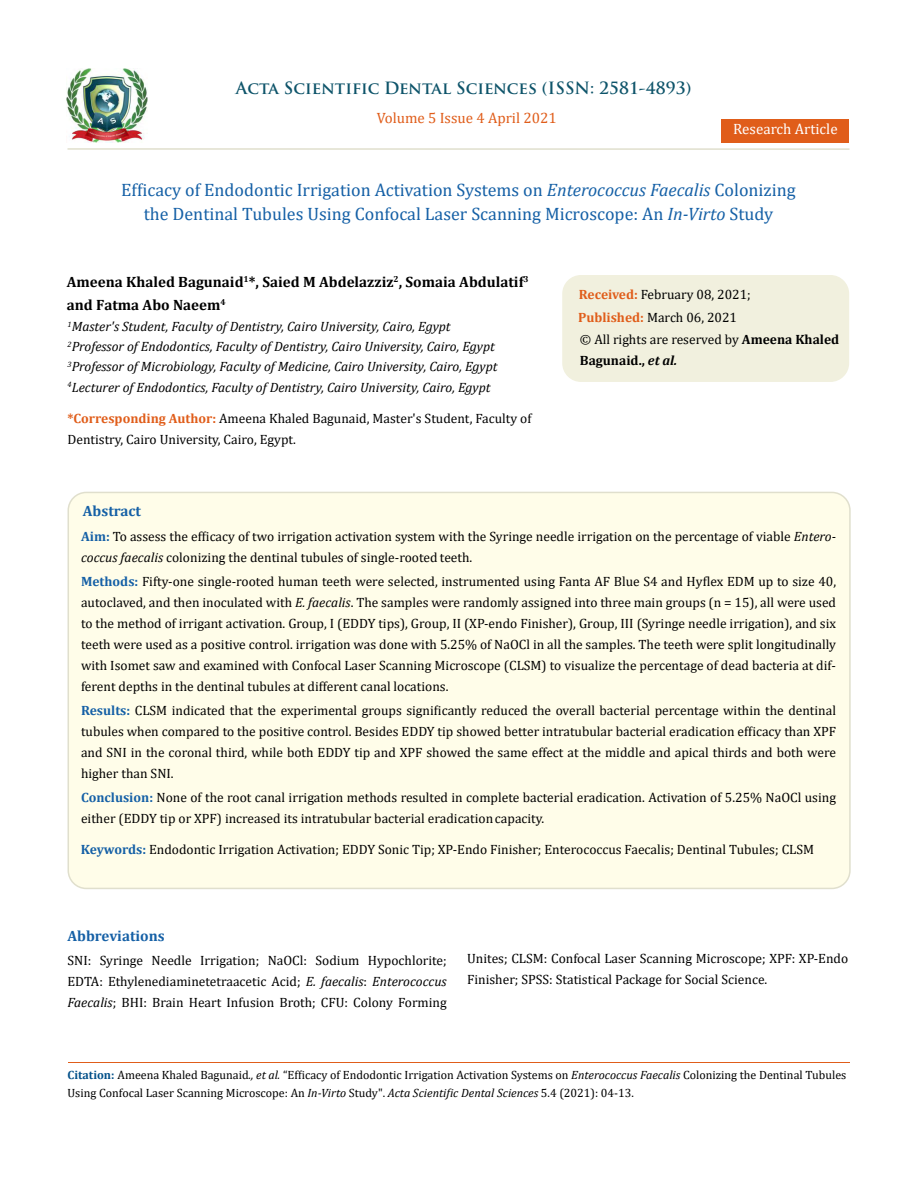
<style>
.page{position:relative;width:917px;height:1188px;background:#fff}
.page>*{position:absolute;margin:0;border:0;box-sizing:border-box;transform-origin:0 0}
.t1{font:18px/24px "Cambria";color:#1560a6;text-align:center}
.t2{font:700 16.5px "Trajan Pro";color:#0e546a}
.t3{font:700 15px/22.5px "Cambria";color:#000}
.t4{font:15px "Cambria";color:#e05d1a}
.t5{font:700 15px "Cambria";color:#1560a6}
.t6{font:15px "Cambria";color:#fff}
.t7{font:13.5px/21px "Cambria";color:#000}
.t8{font:italic 13.5px/20.2px "Cambria";color:#000}
.t9{font:12px/18px "Cambria";color:#000}
.s1{font-style:italic}
.s2{font-style:inherit}
.s3{font-weight:700;color:#e05d1a}
.s4{font-weight:700}
.s5{font-weight:700;font-style:italic}
.s6{font-weight:700;color:#1560a6}
.s7{font-weight:700;color:#035089}
</style>
<div class="page">
<img style="left:67px;top:68px;width:80px;height:74px">
<div style="left:721px;top:119px;width:128px;height:23px;background:#e05d1a"></div>
<div style="left:563px;top:276px;width:285px;height:105px;background:#f1f0de;border-radius:18px"></div>
<div style="left:562px;top:275px;width:287px;height:107px;border:2px solid #f1f0de;border-radius:18px"></div>
<div style="left:68px;top:492px;width:781px;height:396px;background:#fffde9;border-radius:18px"></div>
<div style="left:67px;top:492px;width:783px;height:397px;border:2px solid #e0dfcd;border-radius:18px"></div>
<hr style="left:68px;top:1063px;width:781px;height:1px;background:#e05d1a">
<hr style="left:67px;top:148px;width:782px;height:2px;background:#e0dfcd">
<p class="t2" style="left:236px;top:77px;width:457px">Acta Scientific Dental Sciences (ISSN: 2581-4893)</p>
<p class="t4" style="left:376px;top:109px;width:182px">Volume 5 Issue 4 April 2021</p>
<p class="t6" style="left:733px;top:120px;width:106px">Research Article</p>
<h1 class="t1" style="left:121px;top:178px;width:676px">Efficacy of Endodontic Irrigation Activation Systems on <span class="s1">Enterococcus Faecalis</span> Colonizing the Dentinal Tubules Using Confocal Laser Scanning Microscope: An <span class="s1">In-Virto</span> Study</h1>
<p class="t3" style="left:67px;top:270px;width:463px">Ameena Khaled Bagunaid<sup>1</sup>*, Saied M Abdelazziz<sup>2</sup>, Somaia Abdulatif<sup>3 </sup>and <span class="s2">Fatma Abo Naeem</span><sup>4</sup></p>
<p class="t8" style="left:67px;top:316px;width:431px"><sup>1</sup>Master's Student, Faculty of Dentistry, Cairo University, Cairo, Egypt <sup>2</sup>Professor of Endodontics, Faculty of Dentistry, Cairo University, Cairo, Egypt <sup>3</sup>Professor of Microbiology, Faculty of Medicine, Cairo University, Cairo, Egypt <sup>4</sup>Lecturer of Endodontics, Faculty of Dentistry, Cairo University, Cairo, Egypt</p>
<p class="t7" style="left:67px;top:408px;width:465px"><span class="s3">*Corresponding Author:</span> Ameena Khaled Bagunaid, Master's Student, Faculty of<br>Dentistry, Cairo University, Cairo, Egypt.</p>
<p class="t7" style="left:578px;top:283px;width:174px;line-height:23px"><span class="s3">Received:</span> February 08, 2021;<br><span class="s3">Published:</span> March 06, 2021</p>
<p class="t7" style="left:580px;top:328px;width:261px">© All rights are reserved by <span class="s4">Ameena Khaled<br>Bagunaid.,</span> <span class="s5">et al.</span></p>
<p class="t5" style="left:83px;top:500px;width:60px">Abstract</p>
<p class="t7" style="left:81px;top:526px;width:756px"><span class="s6">Aim:</span> To assess the efficacy of two irrigation activation system with the Syringe needle irrigation on the percentage of viable <span class="s1">Entero&shy;coccus faecalis</span> colonizing the dentinal tubules of single-rooted teeth.</p>
<p class="t7" style="left:81px;top:571px;width:756px;text-align:justify"><span class="s6">Methods:</span> Fifty-one single-rooted human teeth were selected, instrumented using Fanta AF Blue S4 and Hyflex EDM up to size 40, autoclaved, and then inoculated with <span class="s1">E. faecalis</span>. The samples were randomly assigned into three main groups (n = 15), all were used to the method of irrigant activation. Group, I (EDDY tips), Group, II (XP-endo Finisher), Group, III (Syringe needle irrigation), and six teeth were used as a positive control. irrigation was done with 5.25% of NaOCl in all the samples. The teeth were split longitudinally with Isomet saw and examined with Confocal Laser Scanning Microscope (CLSM) to visualize the percentage of dead bacteria at dif&shy;ferent depths in the dentinal tubules at different canal locations.</p>
<p class="t7" style="left:81px;top:700px;width:756px;text-align:justify"><span class="s6">Results:</span> CLSM indicated that the experimental groups significantly reduced the overall bacterial percentage within the dentinal tubules when compared to the positive control. Besides EDDY tip showed better intratubular bacterial eradication efficacy than XPF and SNI in the coronal third, while both EDDY tip and XPF showed the same effect at the middle and apical thirds and both were higher than SNI.</p>
<p class="t7" style="left:81px;top:787px;width:756px"><span class="s6">Conclusion:</span> None of the root canal irrigation methods resulted in complete bacterial eradication. Activation of 5.25% NaOCl using either (EDDY tip or XPF) increased its intratubular bacterial eradication capacity.</p>
<p class="t7" style="left:81px;top:839px;width:734px"><span class="s6">Keywords:</span> Endodontic Irrigation Activation; EDDY Sonic Tip; XP-Endo Finisher; Enterococcus Faecalis; Dentinal Tubules; CLSM</p>
<p class="t5" style="left:67px;top:926px;width:99px">Abbreviations</p>
<p class="t7" style="left:67px;top:950px;width:381px;text-align:justify">SNI: Syringe Needle Irrigation; NaOCl: Sodium Hypochlorite; EDTA: Ethylenediaminetetraacetic Acid; <span class="s1">E. faecalis</span>: <span class="s1">Enterococcus Faecalis</span>; BHI: Brain Heart Infusion Broth; CFU: Colony Forming</p>
<p class="t7" style="left:467px;top:948px;width:382px">Unites; CLSM: Confocal Laser Scanning Microscope; XPF: XP-Endo<br>Finisher; SPSS: Statistical Package for Social Science.</p>
<p class="t9" style="left:68px;top:1066px;width:780px"><span class="s7">Citation:</span> Ameena Khaled Bagunaid<span class="s1">., et al.</span> “Efficacy of Endodontic Irrigation Activation Systems on <span class="s1">Enterococcus Faecalis</span> Colonizing the Dentinal Tubules<br>Using Confocal Laser Scanning Microscope: An <span class="s1">In-Virto</span> Study". <span class="s1">Acta Scientific Dental Sciences</span> 5.4 (2021): 04-13.</p>
</div>
